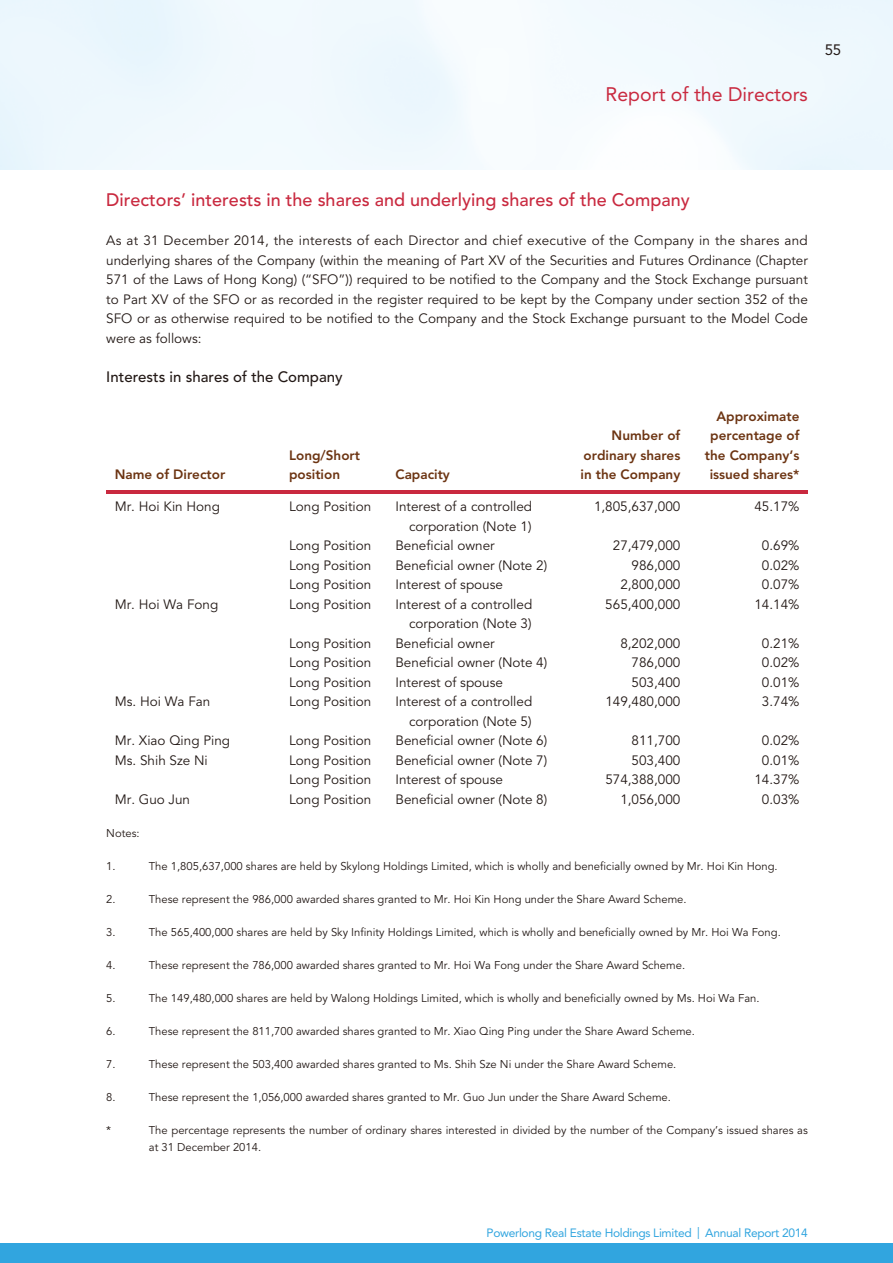
<style>
.page{position:relative;width:893px;height:1263px;background:#fff}
.page>*{position:absolute;margin:0;border:0;box-sizing:border-box;transform-origin:0 0}
.t1{font:19.5px "Avenir LT Std";color:#c9293f}
.t2{font:500 18px "Avenir LT Std";color:#c9293f}
.t3{font:500 15px "Avenir LT Std";color:#231916}
.t4{font:15px "Avenir LT Std";color:#231916}
.t5{font:13.5px/19.5px "Avenir LT Std";color:#231916;text-align:right}
.t6{font:800 13.5px/19.5px "Avenir LT Std";color:#6c3412}
.t7{font:12px "Avenir LT Std";letter-spacing:-.025em;color:#31a5df}
.t8{font:11.25px/16.5px "Avenir LT Std";color:#231916}
</style>
<div class="page">
<div style="left:0;top:1243px;width:893px;height:20px;background:#31a5df"></div>
<hr style="left:106px;top:491px;width:702px;height:3px;background:#c9293f">
<h1 class="t1" style="left:606px;top:85px;width:204px">Report of the Directors</h1>
<p class="t4" style="left:825px;top:42px;width:18px">55</p>
<h2 class="t2" style="left:106px;top:191px;width:585px">Directors’ interests in the shares and underlying shares of the Company</h2>
<p class="t5" style="left:106px;top:232px;width:703px;text-align:justify">As at 31 December 2014, the interests of each Director and chief executive of the Company in the shares and underlying shares of the Company (within the meaning of Part XV of the Securities and Futures Ordinance (Chapter 571 of the Laws of Hong Kong) (“SFO”)) required to be notified to the Company and the Stock Exchange pursuant to Part XV of the SFO or as recorded in the register required to be kept by the Company under section 352 of the SFO or as otherwise required to be notified to the Company and the Stock Exchange pursuant to the Model Code were as follows:</p>
<p class="t3" style="left:106px;top:369px;width:238px">Interests in shares of the Company</p>
<p class="t6" style="left:115px;top:466px;width:112px">Name of Director</p>
<p class="t6" style="left:289px;top:446px;width:72px">Long/Short position</p>
<p class="t6" style="left:395px;top:466px;width:56px">Capacity</p>
<p class="t6" style="left:581px;top:427px;width:101px;text-align:justify;text-indent:31px">Number of ordinary shares in the Company</p>
<p class="t6" style="left:705px;top:407px;width:96px;text-align:right">Approximate percentage of the Company’s issued shares*</p>
<p class="t5" style="left:115px;top:497px;width:107px">Mr. Hoi Kin Hong</p>
<p class="t5" style="left:289px;top:497px;width:84px">Long Position</p>
<p class="t5" style="left:395px;top:497px;width:138px">Interest of a controlled corporation (Note 1)</p>
<p class="t5" style="left:594px;top:497px;width:88px">1,805,637,000</p>
<p class="t5" style="left:754px;top:497px;width:47px">45.17%</p>
<p class="t5" style="left:289px;top:536px;width:84px">Long Position</p>
<p class="t5" style="left:395px;top:536px;width:101px">Beneficial owner</p>
<p class="t5" style="left:613px;top:536px;width:69px">27,479,000</p>
<p class="t5" style="left:762px;top:536px;width:39px">0.69%</p>
<p class="t5" style="left:289px;top:556px;width:84px">Long Position</p>
<p class="t5" style="left:395px;top:556px;width:153px">Beneficial owner (Note 2)</p>
<p class="t5" style="left:632px;top:556px;width:50px">986,000</p>
<p class="t5" style="left:762px;top:556px;width:39px">0.02%</p>
<p class="t5" style="left:289px;top:575px;width:84px">Long Position</p>
<p class="t5" style="left:395px;top:575px;width:109px">Interest of spouse</p>
<p class="t5" style="left:620px;top:575px;width:62px">2,800,000</p>
<p class="t5" style="left:762px;top:575px;width:39px">0.07%</p>
<p class="t5" style="left:115px;top:595px;width:105px">Mr. Hoi Wa Fong</p>
<p class="t5" style="left:289px;top:595px;width:84px">Long Position</p>
<p class="t5" style="left:395px;top:595px;width:138px">Interest of a controlled corporation (Note 3)</p>
<p class="t5" style="left:605px;top:595px;width:77px">565,400,000</p>
<p class="t5" style="left:754px;top:595px;width:47px">14.14%</p>
<p class="t5" style="left:289px;top:634px;width:84px">Long Position</p>
<p class="t5" style="left:395px;top:634px;width:101px">Beneficial owner</p>
<p class="t5" style="left:620px;top:634px;width:62px">8,202,000</p>
<p class="t5" style="left:762px;top:634px;width:39px">0.21%</p>
<p class="t5" style="left:289px;top:653px;width:84px">Long Position</p>
<p class="t5" style="left:395px;top:653px;width:153px">Beneficial owner (Note 4)</p>
<p class="t5" style="left:632px;top:653px;width:50px">786,000</p>
<p class="t5" style="left:762px;top:653px;width:39px">0.02%</p>
<p class="t5" style="left:289px;top:673px;width:84px">Long Position</p>
<p class="t5" style="left:395px;top:673px;width:109px">Interest of spouse</p>
<p class="t5" style="left:632px;top:673px;width:50px">503,400</p>
<p class="t5" style="left:762px;top:673px;width:39px">0.01%</p>
<p class="t5" style="left:115px;top:692px;width:97px">Ms. Hoi Wa Fan</p>
<p class="t5" style="left:289px;top:692px;width:84px">Long Position</p>
<p class="t5" style="left:395px;top:692px;width:138px">Interest of a controlled corporation (Note 5)</p>
<p class="t5" style="left:605px;top:692px;width:77px">149,480,000</p>
<p class="t5" style="left:762px;top:692px;width:39px">3.74%</p>
<p class="t5" style="left:115px;top:731px;width:117px">Mr. Xiao Qing Ping</p>
<p class="t5" style="left:289px;top:731px;width:84px">Long Position</p>
<p class="t5" style="left:395px;top:731px;width:153px">Beneficial owner (Note 6)</p>
<p class="t5" style="left:632px;top:731px;width:50px">811,700</p>
<p class="t5" style="left:762px;top:731px;width:39px">0.02%</p>
<p class="t5" style="left:115px;top:751px;width:95px">Ms. Shih Sze Ni</p>
<p class="t5" style="left:289px;top:751px;width:84px">Long Position</p>
<p class="t5" style="left:395px;top:751px;width:153px">Beneficial owner (Note 7)</p>
<p class="t5" style="left:632px;top:751px;width:50px">503,400</p>
<p class="t5" style="left:762px;top:751px;width:39px">0.01%</p>
<p class="t5" style="left:289px;top:770px;width:84px">Long Position</p>
<p class="t5" style="left:395px;top:770px;width:109px">Interest of spouse</p>
<p class="t5" style="left:605px;top:770px;width:77px">574,388,000</p>
<p class="t5" style="left:754px;top:770px;width:47px">14.37%</p>
<p class="t5" style="left:115px;top:790px;width:77px">Mr. Guo Jun</p>
<p class="t5" style="left:289px;top:790px;width:84px">Long Position</p>
<p class="t5" style="left:395px;top:790px;width:153px">Beneficial owner (Note 8)</p>
<p class="t5" style="left:620px;top:790px;width:62px">1,056,000</p>
<p class="t5" style="left:762px;top:790px;width:39px">0.03%</p>
<p class="t8" style="left:106px;top:826px;width:35px">Notes:</p>
<p class="t8" style="left:106px;top:859px;width:11px">1.</p>
<p class="t8" style="left:149px;top:859px;width:630px">The 1,805,637,000 shares are held by Skylong Holdings Limited, which is wholly and beneficially owned by Mr. Hoi Kin Hong.</p>
<p class="t8" style="left:106px;top:892px;width:11px">2.</p>
<p class="t8" style="left:149px;top:892px;width:539px">These represent the 986,000 awarded shares granted to Mr. Hoi Kin Hong under the Share Award Scheme.</p>
<p class="t8" style="left:106px;top:925px;width:11px">3.</p>
<p class="t8" style="left:149px;top:925px;width:634px">The 565,400,000 shares are held by Sky Infinity Holdings Limited, which is wholly and beneficially owned by Mr. Hoi Wa Fong.</p>
<p class="t8" style="left:106px;top:958px;width:11px">4.</p>
<p class="t8" style="left:149px;top:958px;width:538px">These represent the 786,000 awarded shares granted to Mr. Hoi Wa Fong under the Share Award Scheme.</p>
<p class="t8" style="left:106px;top:991px;width:11px">5.</p>
<p class="t8" style="left:149px;top:991px;width:612px">The 149,480,000 shares are held by Walong Holdings Limited, which is wholly and beneficially owned by Ms. Hoi Wa Fan.</p>
<p class="t8" style="left:106px;top:1024px;width:11px">6.</p>
<p class="t8" style="left:149px;top:1024px;width:548px">These represent the 811,700 awarded shares granted to Mr. Xiao Qing Ping under the Share Award Scheme.</p>
<p class="t8" style="left:106px;top:1057px;width:11px">7.</p>
<p class="t8" style="left:149px;top:1057px;width:529px">These represent the 503,400 awarded shares granted to Ms. Shih Sze Ni under the Share Award Scheme.</p>
<p class="t8" style="left:106px;top:1090px;width:11px">8.</p>
<p class="t8" style="left:149px;top:1090px;width:524px">These represent the 1,056,000 awarded shares granted to Mr. Guo Jun under the Share Award Scheme.</p>
<p class="t8" style="left:106px;top:1123px;width:6px">*</p>
<p class="t8" style="left:149px;top:1123px;width:661px">The percentage represents the number of ordinary shares interested in divided by the number of the Company’s issued shares as at 31 December 2014.</p>
<p class="t7" style="left:486px;top:1227px;width:323px">Powerlong Real Estate Holdings Limited | Annual Report 2014</p>
</div>
